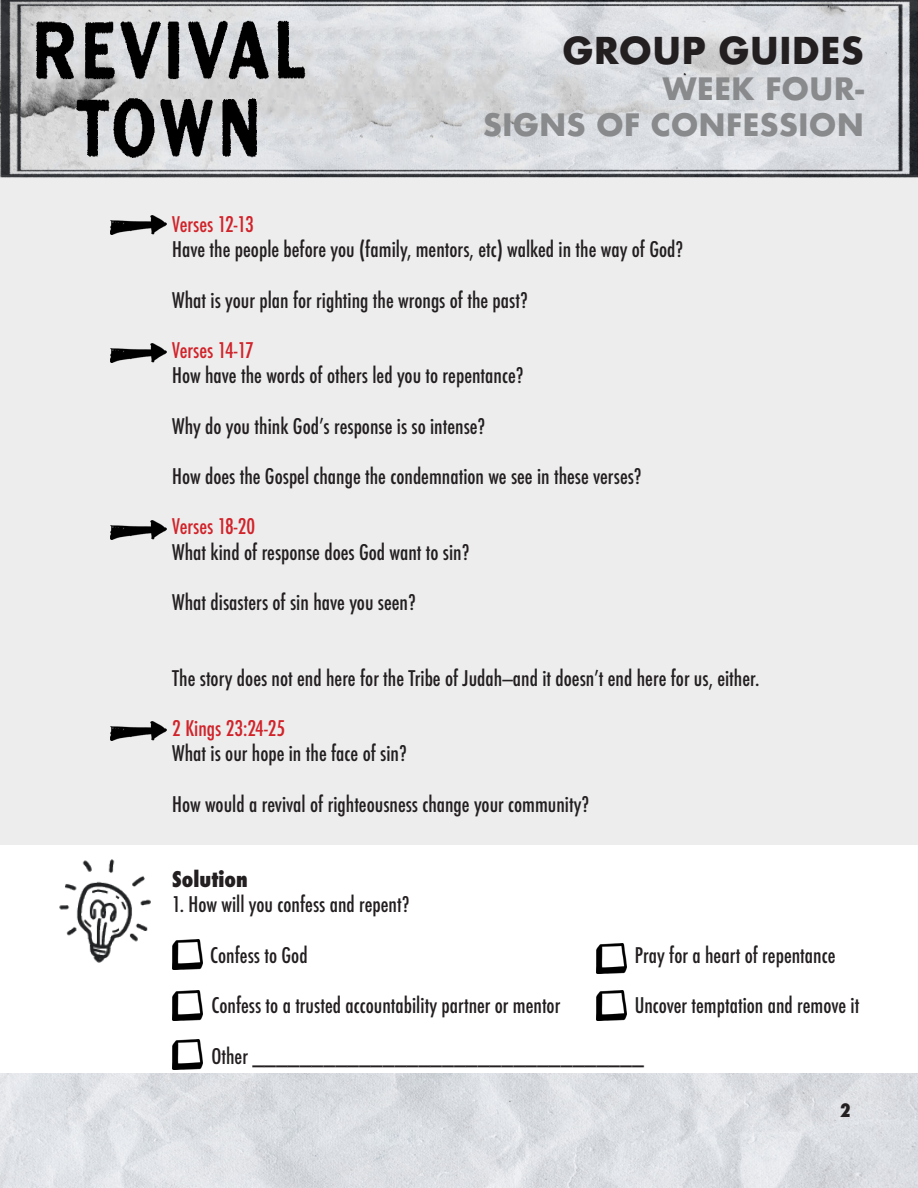
<style>
.page{position:relative;width:918px;height:1188px;background:#fff}
.page>*{position:absolute;margin:0;border:0;box-sizing:border-box;transform-origin:0 0}
.t1{font:700 36px "Futura";color:#231f20}
.t2{font:700 30px "Futura";color:#898a8c}
.t3{font:500 condensed 21px "Futura";color:#231f20}
.t4{font:500 condensed 21px "Futura";color:#d1232a}
.t5{font:800 condensed 21px "Futura";color:#231f20}
.t6{font:800 condensed 18px "Futura";color:#231f20}
</style>
<div class="page">
<img style="left:0;top:0;width:918px;height:176px">
<img style="left:0;top:1073px;width:918px;height:115px">
<div style="left:0;top:176px;width:918px;height:669px;background:#ededed"></div>
<img style="left:60px;top:860px;width:91px;height:103px">
<img style="left:110px;top:216px;width:57px;height:19px">
<img style="left:110px;top:343px;width:57px;height:19px">
<img style="left:596px;top:991px;width:31px;height:30px">
<img style="left:596px;top:944px;width:31px;height:30px">
<img style="left:172px;top:940px;width:30px;height:30px">
<img style="left:172px;top:1040px;width:30px;height:30px">
<img style="left:110px;top:521px;width:57px;height:19px">
<img style="left:172px;top:991px;width:30px;height:30px">
<img style="left:110px;top:722px;width:57px;height:19px">
<p class="t1" style="left:562px;top:25px;width:303px">GROUP GUIDES</p>
<p class="t2" style="left:663px;top:67px;width:203px">WEEK FOUR-</p>
<p class="t2" style="left:483px;top:103px;width:383px">SIGNS OF CONFESSION</p>
<p class="t4" style="left:172px;top:211px;width:83px">Verses 12-13</p>
<p class="t3" style="left:172px;top:236px;width:513px">Have the people before you (family, mentors, etc) walked in the way of God?</p>
<p class="t3" style="left:172px;top:286px;width:357px">What is your plan for righting the wrongs of the past?</p>
<p class="t4" style="left:172px;top:337px;width:83px">Verses 14-17</p>
<p class="t3" style="left:172px;top:362px;width:353px">How have the words of others led you to repentance?</p>
<p class="t3" style="left:172px;top:412px;width:315px">Why do you think God’s response is so intense?</p>
<p class="t3" style="left:172px;top:463px;width:471px">How does the Gospel change the condemnation we see in these verses?</p>
<p class="t4" style="left:172px;top:513px;width:84px">Verses 18-20</p>
<p class="t3" style="left:172px;top:538px;width:299px">What kind of response does God want to sin?</p>
<p class="t3" style="left:172px;top:589px;width:245px">What disasters of sin have you seen?</p>
<p class="t3" style="left:172px;top:664px;width:589px">The story does not end here for the Tribe of Judah—and it doesn’t end here for us, either.</p>
<p class="t4" style="left:172px;top:715px;width:114px">2 Kings 23:24-25</p>
<p class="t3" style="left:172px;top:740px;width:236px">What is our hope in the face of sin?</p>
<p class="t3" style="left:172px;top:790px;width:419px">How would a revival of righteousness change your community?</p>
<p class="t5" style="left:172px;top:865px;width:77px">Solution</p>
<p class="t3" style="left:172px;top:891px;width:239px">1. How will you confess and repent?</p>
<p class="t3" style="left:210px;top:942px;width:99px">Confess to God</p>
<p class="t3" style="left:635px;top:942px;width:202px">Pray for a heart of repentance</p>
<p class="t3" style="left:211px;top:992px;width:350px">Confess to a trusted accountability partner or mentor</p>
<p class="t3" style="left:635px;top:992px;width:226px">Uncover temptation and remove it</p>
<p class="t3" style="left:211px;top:1042px;width:434px">Other _________________________________</p>
<p class="t6" style="left:840px;top:1098px;width:12px">2</p>
</div>
